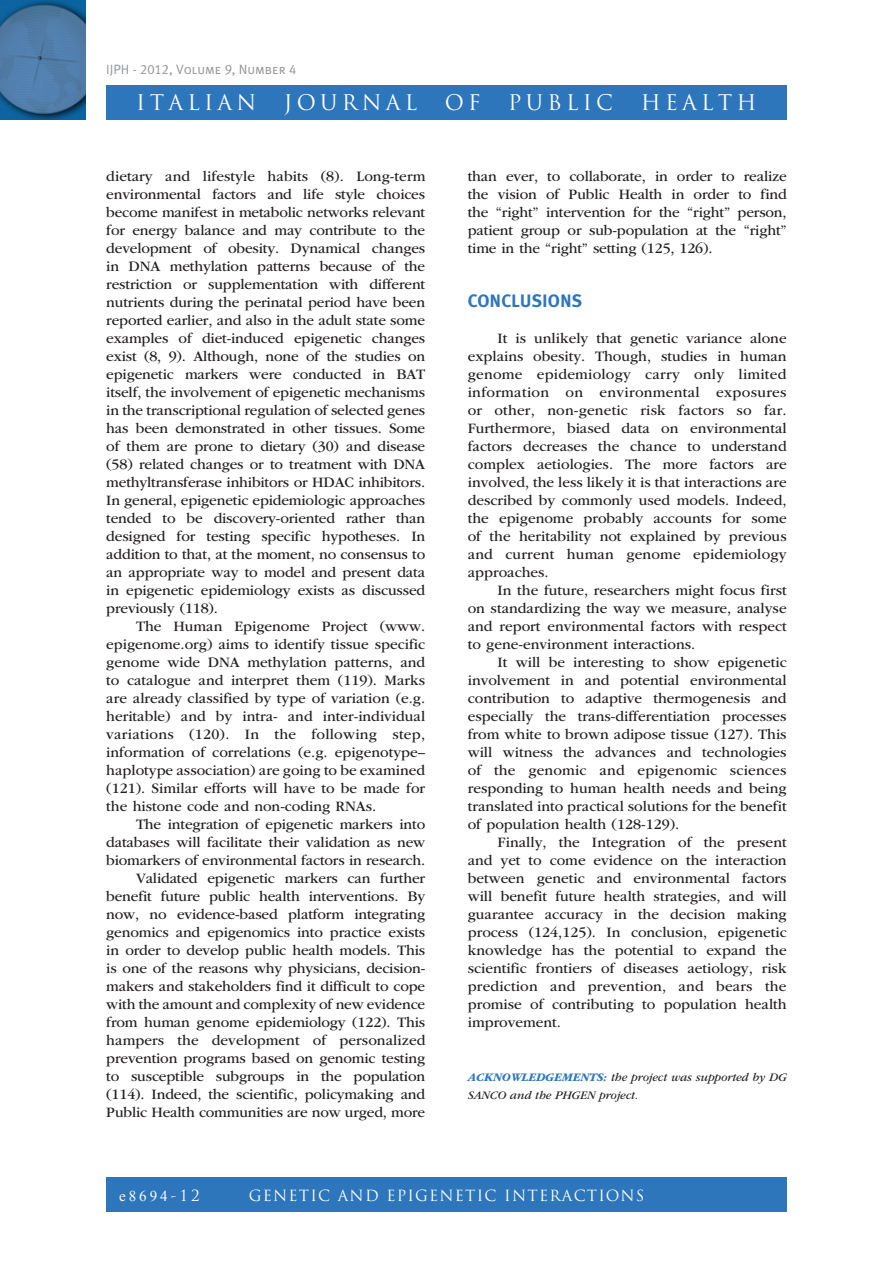
<style>
.page{position:relative;width:893px;height:1263px;background:#fff}
.page>*{position:absolute;margin:0;border:0;box-sizing:border-box;transform-origin:0 0}
.t1{font:21px "Trajan Pro";letter-spacing:.2em;color:#fff}
.t2{font:18px "Meta Plus Bold Caps";color:#2e76bc}
.t3{font:15px/18px "ITC Garamond Std";letter-spacing:-.01em;color:#231f20;text-align:justify}
.t4{font:15px "Trajan Pro";color:#fff}
.t5{font:15px "Times New Roman";letter-spacing:.2em;color:#fff}
.t6{font:13.5px "Meta Plus Normal Caps";color:#939598}
.t7{font:italic 12px/18px "ITC Garamond Std";color:#231f20}
.s1{font-weight:700;color:#2e76bc}
.s2{font-family:"Trajan Pro"}
</style>
<div class="page">
<div style="left:106px;top:85px;width:681px;height:34px;background:#2e76bc"></div>
<div style="left:106px;top:1178px;width:681px;height:34px;background:#2e76bc"></div>
<img style="left:0;top:0;width:85px;height:119px">
<p class="t6" style="left:106px;top:62px;width:192px">IJPH - 2012, Volume 9, Number 4</p>
<h1 class="t1" style="left:136px;top:89px;width:121px">ITALIAN</h1>
<h1 class="t1" style="left:284px;top:89px;width:135px">JOURNAL</h1>
<h1 class="t1" style="left:445px;top:89px;width:37px">OF</h1>
<h1 class="t1" style="left:508px;top:89px;width:106px">PUBLIC</h1>
<h1 class="t1" style="left:641px;top:89px;width:117px">HEALTH</h1>
<p class="t3" style="left:106px;top:167px;width:321px">dietary and lifestyle habits (8). Long-term environmental factors and life style choices become manifest in metabolic networks relevant for energy balance and may contribute to the development of obesity. Dynamical changes in DNA methylation patterns because of the restriction or supplementation with different nutrients during the perinatal period have been reported earlier, and also in the adult state some examples of diet-induced epigenetic changes exist (8, 9). Although, none of the studies on epigenetic markers were conducted in BAT itself, the involvement of epigenetic mechanisms in the transcriptional regulation of selected genes has been demonstrated in other tissues. Some of them are prone to dietary (30) and disease (58) related changes or to treatment with DNA methyltransferase inhibitors or HDAC inhibitors.<br>In general, epigenetic epidemiologic approaches tended to be discovery-oriented rather than designed for testing specific hypotheses. In addition to that, at the moment, no consensus to an appropriate way to model and present data in epigenetic epidemiology exists as discussed previously (118).</p>
<p class="t3" style="left:106px;top:617px;width:320px;text-indent:30px">The Human Epigenome Project (www. epigenome.org) aims to identify tissue specific genome wide DNA methylation patterns, and to catalogue and interpret them (119). Marks are already classified by type of variation (e.g. heritable) and by intra- and inter-individual variations (120). In the following step, information of correlations (e.g. epigenotype– haplotype association) are going to be examined (121). Similar efforts will have to be made for the histone code and non-coding RNAs.</p>
<p class="t3" style="left:106px;top:815px;width:321px;text-align:right">The integration of epigenetic markers into databases will facilitate their validation as new biomarkers of environmental factors in research.<br>Validated epigenetic markers can further benefit future public health interventions. By now, no evidence-based platform integrating genomics and epigenomics into practice exists in order to develop public health models. This is one of the reasons why physicians, decision&shy;makers and stakeholders find it difficult to cope with the amount and complexity of new evidence from human genome epidemiology (122). This hampers the development of personalized prevention programs based on genomic testing to susceptible subgroups in the population (114). Indeed, the scientific, policymaking and Public Health communities are now urged, more</p>
<p class="t3" style="left:468px;top:167px;width:320px">than ever, to collaborate, in order to realize the vision of Public Health in order to find the “right” intervention for the “right” person, patient group or sub-population at the “right” time in the “right” setting (125, 126).</p>
<p class="t2" style="left:468px;top:290px;width:116px">CONCLUSIONS</p>
<p class="t3" style="left:468px;top:329px;width:321px;text-indent:30px">It is unlikely that genetic variance alone explains obesity. Though, studies in human genome epidemiology carry only limited information on environmental exposures or other, non-genetic risk factors so far.<br>Furthermore, biased data on environmental factors decreases the chance to understand complex aetiologies. The more factors are involved, the less likely it is that interactions are described by commonly used models. Indeed, the epigenome probably accounts for some of the heritability not explained by previous and current human genome epidemiology approaches.</p>
<p class="t3" style="left:468px;top:581px;width:320px;text-indent:30px">In the future, researchers might focus first on standardizing the way we measure, analyse and report environmental factors with respect to gene-environment interactions.</p>
<p class="t3" style="left:468px;top:653px;width:320px;text-indent:30px">It will be interesting to show epigenetic involvement in and potential environmental contribution to adaptive thermogenesis and especially the trans-differentiation processes from white to brown adipose tissue (127). This will witness the advances and technologies of the genomic and epigenomic sciences responding to human health needs and being translated into practical solutions for the benefit of population health (128-129).</p>
<p class="t3" style="left:468px;top:833px;width:320px;text-indent:30px">Finally, the Integration of the present and yet to come evidence on the interaction between genetic and environmental factors will benefit future health strategies, and will guarantee accuracy in the decision making process (124,125). In conclusion, epigenetic knowledge has the potential to expand the scientific frontiers of diseases aetiology, risk prediction and prevention, and bears the promise of contributing to population health improvement.</p>
<p class="t7" style="left:468px;top:1068px;width:320px"><span class="s1">ACKNOWLEDGEMENTS:</span> the project was supported by DG<br>SANCO and the PHGEN project.</p>
<p class="t5" style="left:119px;top:1185px;width:82px">e8694<span class="s2">-12</span></p>
<p class="t4" style="left:249px;top:1185px;width:26px">GENETIC</p>
<p class="t4" style="left:338px;top:1185px;width:61px">AN D EPIGENETIC</p>
<p class="t4" style="left:504px;top:1185px;width:13px">INTERACTION</p>
<p class="t4" style="left:636px;top:1185px;width:10px">S</p>
</div>
